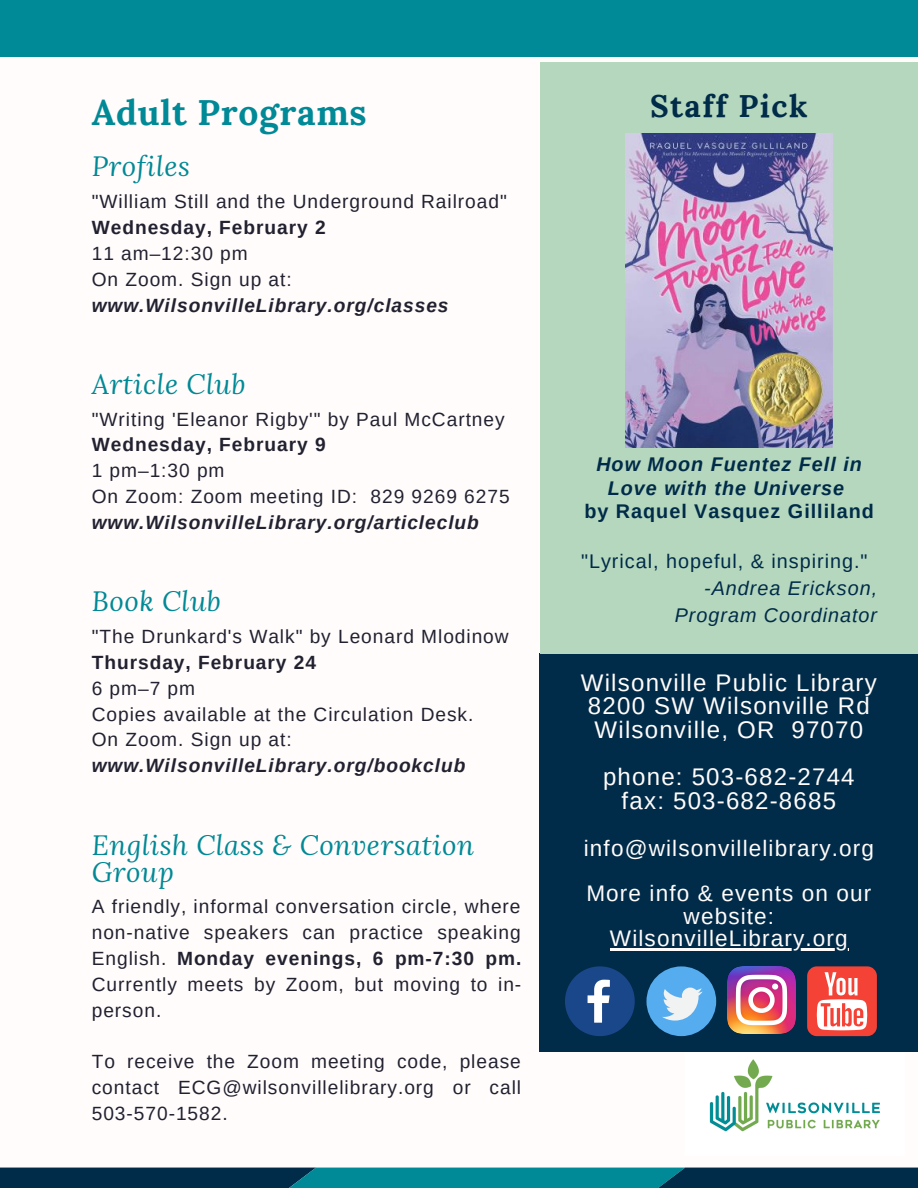
<style>
.page{position:relative;width:918px;height:1188px;background:#fffcfb}
.page>*{position:absolute;margin:0;border:0;box-sizing:border-box;transform-origin:0 0}
.t1{font:700 35.4px "Lora";letter-spacing:.02em;color:#008996}
.t2{font:700 31.2px "Lora";letter-spacing:.05em;color:#002b49}
.t3{font:italic 27.6px/27px "Lora";letter-spacing:.02em;color:#008996}
.t4{font:24px "Arimo";letter-spacing:.05em;color:#fffcfb}
.t5{font:22.5px/22.5px "Arimo";letter-spacing:.05em;color:#fffcfb;text-align:center}
.t6{font:italic 700 19.8px/23.7px "Arimo";letter-spacing:.05em;color:#002b49;text-align:center}
.t7{font:italic 19.8px "Arimo";letter-spacing:.05em;color:#002b49}
.t8{font:19.8px "Arimo";letter-spacing:.05em;color:#002b49}
.t9{font:700 19.8px "Arimo";letter-spacing:.05em;color:#002b49}
.t10{font:19.2px/25.8px "Arimo";letter-spacing:.05em;color:#222130;text-align:justify}
.t11{font:italic 700 19.2px "Arimo";letter-spacing:.05em;color:#222130}
.t12{font:700 19.2px "Arimo";letter-spacing:.05em;color:#222130}
.s1{font-weight:700}
</style>
<div class="page">
<svg style="left:0;top:1168px;width:918px;height:20px"></svg>
<div style="left:0;top:0;width:918px;height:56px;background:#008996"></div>
<img style="left:709px;top:1059px;width:171px;height:73px">
<div style="left:540px;top:653px;width:378px;height:399px;background:#002b49"></div>
<svg style="left:565px;top:966px;width:70px;height:70px"></svg>
<div style="left:646px;top:966px;width:70px;height:70px;background:#55acee;border-radius:50%"></div>
<svg style="left:662px;top:988px;width:41px;height:33px"></svg>
<img style="left:728px;top:966px;width:67px;height:68px">
<div style="left:807px;top:966px;width:70px;height:70px;background:#f44336;border-radius:10px"></div>
<svg style="left:817px;top:972px;width:50px;height:58px"></svg>
<div style="left:540px;top:62px;width:378px;height:592px;background:#b5d7bd"></div>
<img style="left:625px;top:133px;width:207px;height:314px">
<hr style="left:610px;top:948px;width:239px;height:3px;background:#fffcfb">
<p class="t1" style="left:92px;top:89px;width:276px">Adult Programs</p>
<p class="t3" style="left:92px;top:152px;width:100px">Profiles</p>
<p class="t10" style="left:92px;top:189px;width:417px">"William Still and the Underground Railroad"</p>
<p class="t12" style="left:92px;top:217px;width:235px">Wednesday, February 2</p>
<p class="t10" style="left:92px;top:241px;width:157px">11 am–12:30 pm</p>
<p class="t10" style="left:92px;top:266px;width:201px">On Zoom. Sign up at:</p>
<p class="t11" style="left:92px;top:294px;width:358px">www.WilsonvilleLibrary.org/classes</p>
<p class="t3" style="left:92px;top:370px;width:155px">Article Club</p>
<p class="t10" style="left:92px;top:406px;width:414px">"Writing 'Eleanor Rigby'" by Paul McCartney</p>
<p class="t12" style="left:92px;top:434px;width:235px">Wednesday, February 9</p>
<p class="t10" style="left:92px;top:458px;width:134px">1 pm–1:30 pm</p>
<p class="t10" style="left:92px;top:484px;width:419px">On Zoom: Zoom meeting ID: 829 9269 6275</p>
<p class="t11" style="left:92px;top:512px;width:389px">www.WilsonvilleLibrary.org/articleclub</p>
<p class="t3" style="left:92px;top:587px;width:131px">Book Club</p>
<p class="t10" style="left:92px;top:623px;width:418px">"The Drunkard's Walk" by Leonard Mlodinow</p>
<p class="t12" style="left:92px;top:651px;width:226px">Thursday, February 24</p>
<p class="t10" style="left:92px;top:675px;width:105px">6 pm–7 pm</p>
<p class="t10" style="left:92px;top:701px;width:383px">Copies available at the Circulation Desk.</p>
<p class="t10" style="left:92px;top:727px;width:201px">On Zoom. Sign up at:</p>
<p class="t11" style="left:92px;top:755px;width:375px">www.WilsonvilleLibrary.org/bookclub</p>
<p class="t3" style="left:92px;top:831px;width:384px">English Class &amp; Conversation<br>Group</p>
<p class="t10" style="left:92px;top:894px;width:431px">A friendly, informal conversation circle, where non-native speakers can practice speaking English. <span class="s1">Monday evenings, 6 pm-7:30 pm.<br></span>Currently meets by Zoom, but moving to in&shy;person.</p>
<p class="t10" style="left:92px;top:1049px;width:431px">To receive the Zoom meeting code, please contact ECG@wilsonvillelibrary.org or call 503-570-1582.</p>
<p class="t2" style="left:650px;top:85px;width:159px">Staff Pick</p>
<p class="t6" style="left:596px;top:452px;width:267px">How Moon Fuentez Fell in<br>Love with the Universe</p>
<p class="t9" style="left:584px;top:500px;width:291px">by Raquel Vasquez Gilliland</p>
<p class="t8" style="left:581px;top:550px;width:288px">"Lyrical, hopeful, &amp; inspiring."</p>
<p class="t7" style="left:704px;top:577px;width:174px">-Andrea Erickson,</p>
<p class="t7" style="left:675px;top:604px;width:204px">Program Coordinator</p>
<p class="t4" style="left:581px;top:669px;width:298px">Wilsonville Public Library</p>
<p class="t4" style="left:588px;top:693px;width:283px">8200 SW Wilsonville Rd</p>
<p class="t4" style="left:595px;top:716px;width:270px">Wilsonville, OR 97070</p>
<p class="t4" style="left:603px;top:764px;width:253px">phone: 503-682-2744</p>
<p class="t4" style="left:622px;top:787px;width:216px">fax: 503-682-8685</p>
<p class="t5" style="left:584px;top:837px;width:292px">info@wilsonvillelibrary.org</p>
<p class="t5" style="left:586px;top:882px;width:287px">More info &amp; events on our website:</p>
<p class="t5" style="left:610px;top:927px;width:239px">WilsonvilleLibrary.org</p>
</div>
